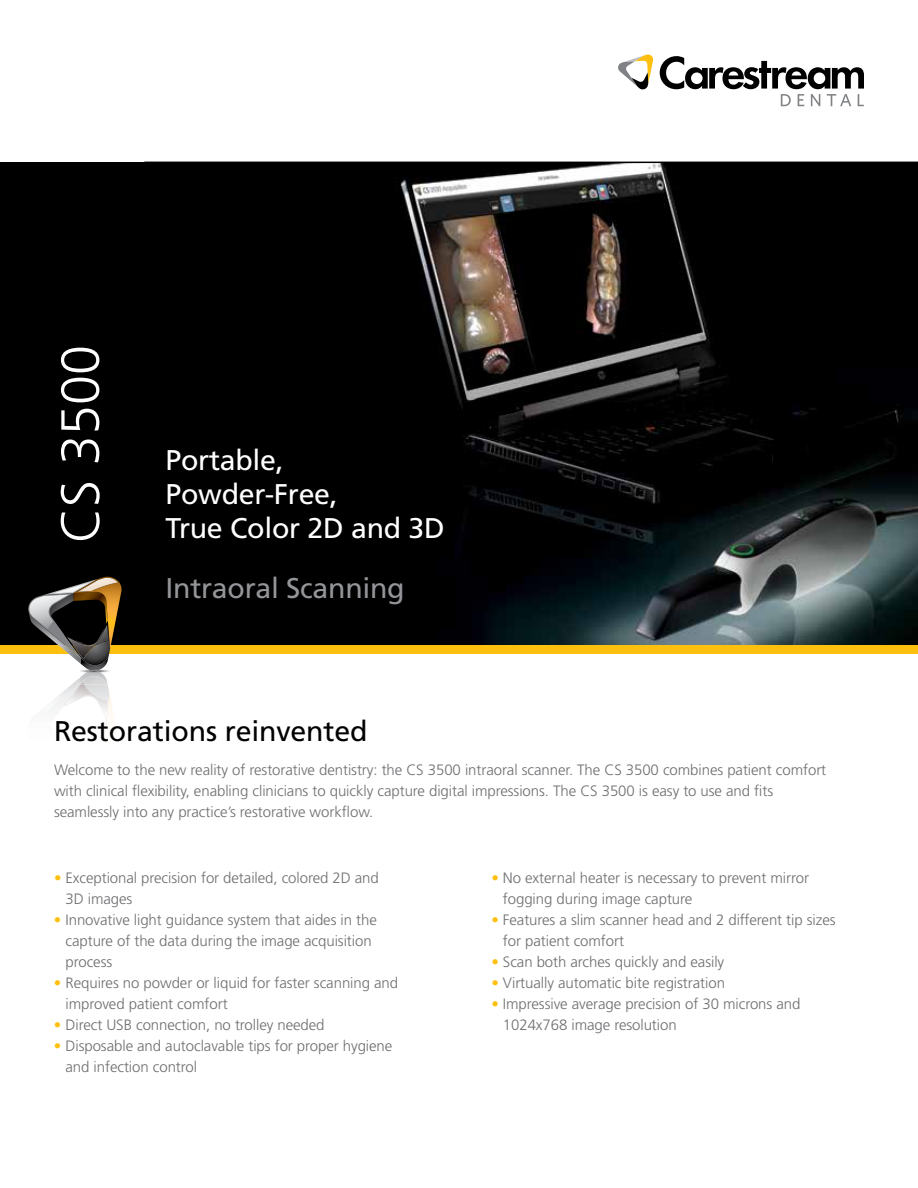
<style>
.page{position:relative;width:918px;height:1188px;background:#fff}
.page>*{position:absolute;margin:0;border:0;box-sizing:border-box;transform-origin:0 0}
.t1{font:300 54px "Frutiger LT Std";color:#fff}
.t2{font:28.5px/34.2px "Frutiger LT Std";letter-spacing:-.01em;color:#fff}
.t3{font:28.5px "Frutiger LT Std";letter-spacing:-.005em;color:#000}
.t4{font:28.5px "Frutiger LT Std";letter-spacing:-.01em;color:#939598}
.t5{font:300 15px/21px "Frutiger LT Std";letter-spacing:-.005em;color:#6d6e71}
.s1{color:#fec00f}
</style>
<div class="page">
<svg style="left:148px;top:162px;width:770px;height:483px;background:#111212"></svg>
<div style="left:0;top:162px;width:148px;height:489px;background:#000"></div>
<div style="left:0;top:645px;width:918px;height:9px;background:#fec00f"></div>
<svg style="left:28px;top:577px;width:94px;height:94px"></svg>
<img style="left:78px;top:578px;width:40px;height:14px">
<img style="left:80px;top:671px;width:28px;height:14px">
<img style="left:80px;top:676px;width:27px;height:9px">
<img style="left:105px;top:693px;width:8px;height:33px">
<img style="left:97px;top:685px;width:11px;height:32px">
<svg style="left:50px;top:678px;width:47px;height:31px"></svg>
<svg style="left:660px;top:56px;width:204px;height:50px"></svg>
<svg style="left:618px;top:54px;width:35px;height:36px"></svg>
<h1 class="t1" style="left:50px;top:543px;width:200px;rotate:-90deg">CS 3500</h1>
<h2 class="t2" style="left:166px;top:443px;width:281px">Portable,<br>Powder-Free,<br>True Color 2D and 3D</h2>
<h2 class="t4" style="left:166px;top:572px;width:241px">Intraoral Scanning</h2>
<h2 class="t3" style="left:54px;top:714px;width:315px">Restorations reinvented</h2>
<p class="t5" style="left:54px;top:759px;width:774px">Welcome to the new reality of restorative dentistry: the CS 3500 intraoral scanner. The CS 3500 combines patient comfort with clinical flexibility, enabling clinicians to quickly capture digital impressions. The CS 3500 is easy to use and fits seamlessly into any practice’s restorative workflow.</p>
<p class="t5" style="left:66px;top:867px;width:315px;text-indent:-12px"><span class="s1">•</span> Exceptional precision for detailed, colored 2D and<br>3D images</p>
<p class="t5" style="left:66px;top:909px;width:313px;text-indent:-12px"><span class="s1">•</span> Innovative light guidance system that aides in the capture of the data during the image acquisition process</p>
<p class="t5" style="left:66px;top:972px;width:334px;text-indent:-12px"><span class="s1">•</span> Requires no powder or liquid for faster scanning and improved patient comfort</p>
<p class="t5" style="left:54px;top:1014px;width:272px"><span class="s1">•</span> Direct USB connection, no trolley needed</p>
<p class="t5" style="left:66px;top:1035px;width:328px;text-indent:-12px"><span class="s1">•</span> Disposable and autoclavable tips for proper hygiene and infection control</p>
<p class="t5" style="left:503px;top:867px;width:308px;text-indent:-12px"><span class="s1">•</span> No external heater is necessary to prevent mirror fogging during image capture</p>
<p class="t5" style="left:503px;top:909px;width:334px;text-indent:-12px"><span class="s1">•</span> Features a slim scanner head and 2 different tip sizes for patient comfort</p>
<p class="t5" style="left:491px;top:951px;width:234px"><span class="s1">•</span> Scan both arches quickly and easily</p>
<p class="t5" style="left:491px;top:972px;width:235px"><span class="s1">•</span> Virtually automatic bite registration</p>
<p class="t5" style="left:503px;top:993px;width:299px;text-indent:-12px"><span class="s1">•</span> Impressive average precision of 30 microns and<br>1024x768 image resolution</p>
</div>
